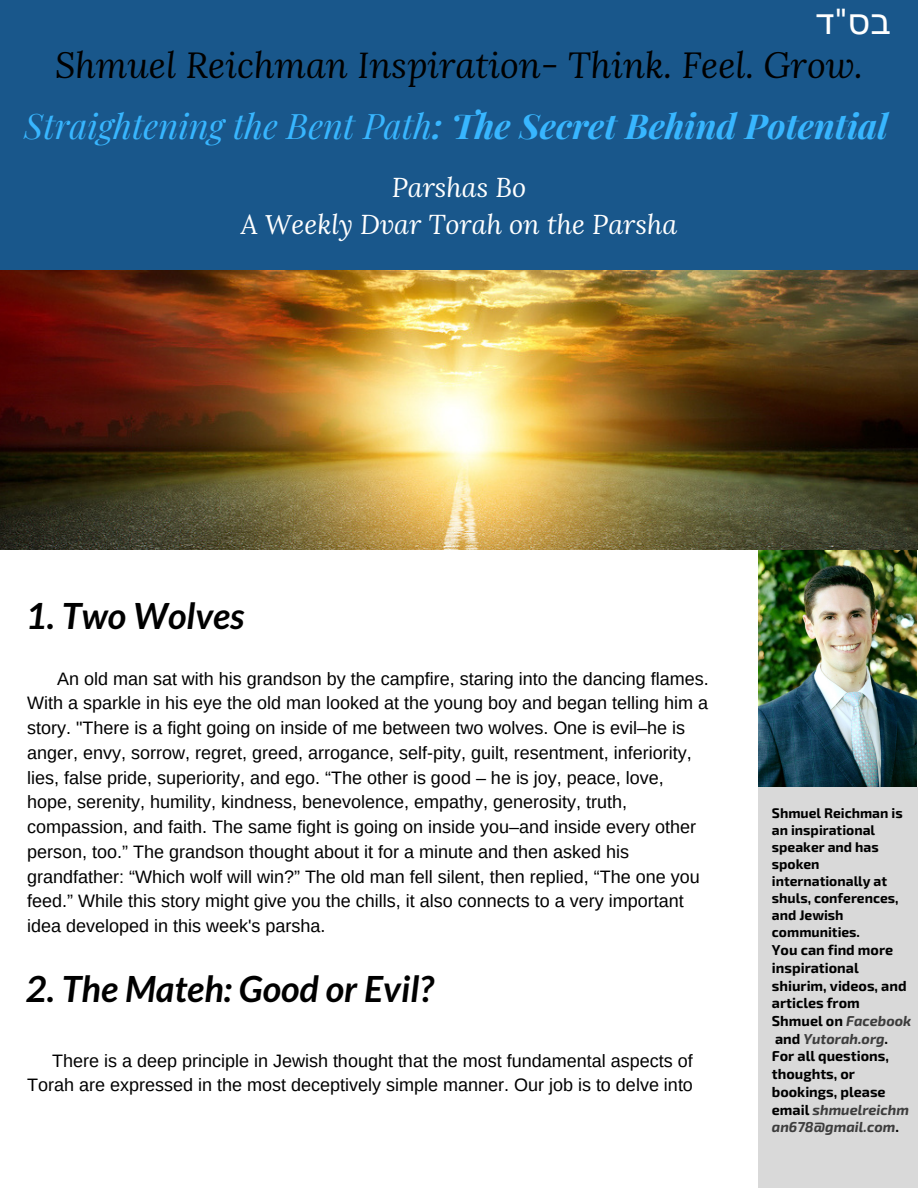
<style>
.page{position:relative;width:918px;height:1188px;background:#fff}
.page>*{position:absolute;margin:0;border:0;box-sizing:border-box;transform-origin:0 0}
.t1{font:italic 36px "Lora";color:#000}
.t2{font:italic 700 36px "Lato";color:#000}
.t3{font:36px "DejaVu Sans";color:#fff}
.t4{font:italic 700 34.5px "Playfair Display";color:#38b6ff}
.t5{font:italic 27px/37.2px "Lora";color:#fff;text-align:center}
.t6{font:18px/24.8px "Arimo";color:#000}
.t7{font:700 14.4px/17.7px "Exo 2";color:#000}
.t8{font:700 13.95px/17.1px "Exo 2";color:#000}
.s1{font-family:"Lora"}
.s2{font-weight:400}
.s3{font-style:italic;color:#3d3d3d}
</style>
<div class="page">
<div style="left:0;top:0;width:918px;height:297px;background:#19578b"></div>
<img style="left:758px;top:549px;width:159px;height:238px">
<img style="left:0;top:270px;width:918px;height:279px">
<div style="left:758px;top:787px;width:160px;height:401px;background:#d9d9d9"></div>
<h1 class="t3" style="left:815px;top:0;width:78px">ס<span class="s1">"</span>ד ב</h1>
<h1 class="t1" style="left:55px;top:41px;width:809px">Shmuel Reichman Inspiration- Think. Feel. Grow.</h1>
<h2 class="t4" style="left:24px;top:102px;width:865px"><span class="s2">Straightening the Bent Path</span>: The Secret Behind Potential</h2>
<h3 class="t5" style="left:241px;top:168px;width:438px">Parshas Bo<br>A Weekly Dvar Torah on the Parsha</h3>
<h1 class="t2" style="left:26px;top:593px;width:220px">1. Two Wolves</h1>
<p class="t6" style="left:27px;top:666px;width:683px;text-indent:30px">An old man sat with his grandson by the campfire, staring into the dancing flames.<br>With a sparkle in his eye the old man looked at the young boy and began telling him a story. "There is a fight going on inside of me between two wolves. One is evil–he is anger, envy, sorrow, regret, greed, arrogance, self-pity, guilt, resentment, inferiority, lies, false pride, superiority, and ego. “The other is good – he is joy, peace, love, hope, serenity, humility, kindness, benevolence, empathy, generosity, truth, compassion, and faith. The same fight is going on inside you–and inside every other person, too.” The grandson thought about it for a minute and then asked his grandfather: “Which wolf will win?” The old man fell silent, then replied, “The one you feed.” While this story might give you the chills, it also connects to a very important idea developed in this week's parsha.</p>
<h1 class="t2" style="left:26px;top:967px;width:409px">2. The Mateh: Good or Evil?</h1>
<p class="t6" style="left:27px;top:1048px;width:667px;text-align:right">There is a deep principle in Jewish thought that the most fundamental aspects of<br>Torah are expressed in the most deceptively simple manner. Our job is to delve into</p>
<p class="t8" style="left:772px;top:804px;width:132px">Shmuel Reichman is an inspirational speaker and has spoken internationally at shuls, conferences, and Jewish communities.</p>
<p class="t7" style="left:772px;top:940px;width:141px">You can find more inspirational shiurim, videos, and articles from<br>Shmuel on <span class="s3">Facebook </span>and <span class="s3">Yutorah.org</span>.<br>For all questions, thoughts, or bookings, please email <span class="s3">shmuelreichm an678@gmail.com</span>.</p>
</div>
